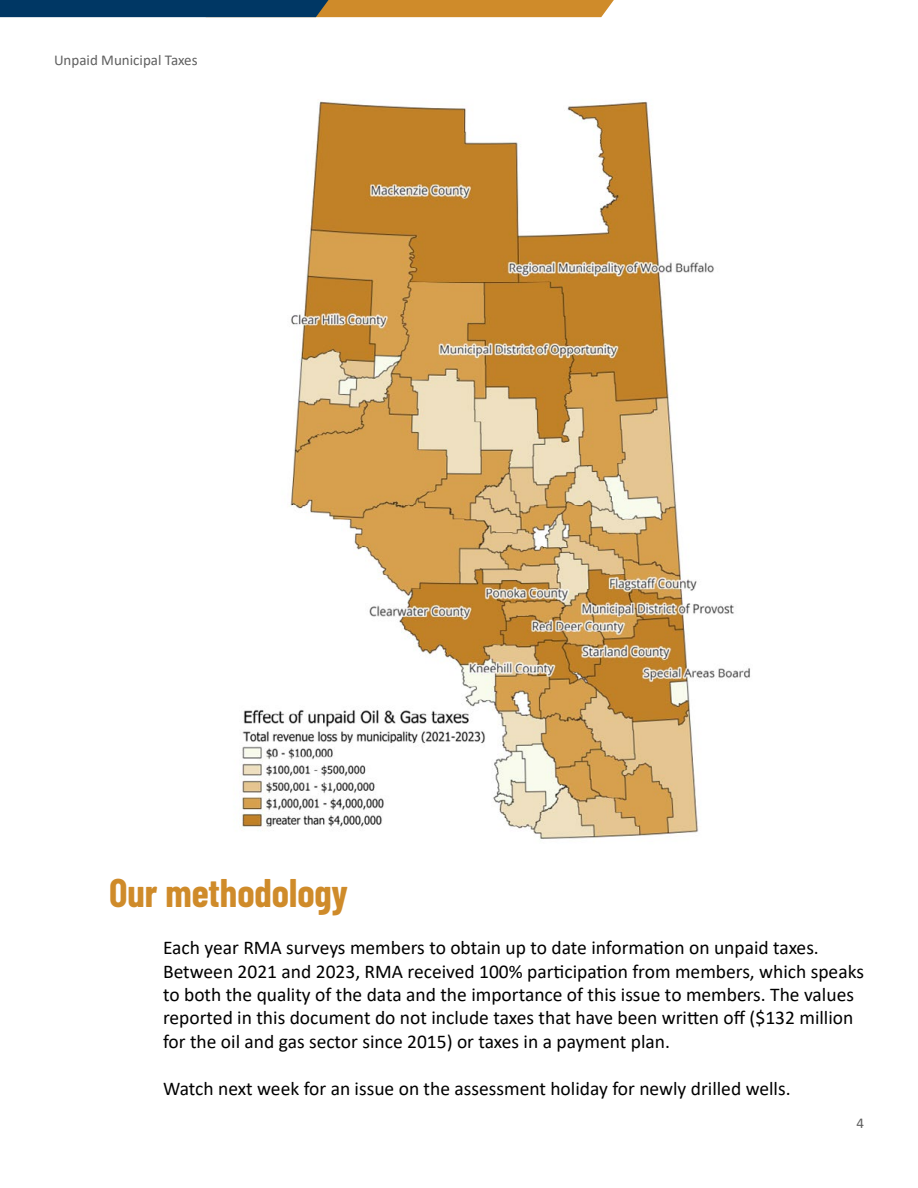
<style>
.page{position:relative;width:918px;height:1188px;background:#fff}
.page>*{position:absolute;margin:0;border:0;box-sizing:border-box;transform-origin:0 0}
.t1{font:700 39px "Barlow Condensed";color:#cf8b2a}
.t2{font:19.5px/23.4px "Calibri";color:#000}
.t3{font:15px "Calibri";color:#606060}
</style>
<div class="page">
<svg style="left:0;top:0;width:614px;height:17px;background:#625f4a"></svg>
<img style="left:242px;top:101px;width:508px;height:738px">
<p class="t3" style="left:54px;top:50px;width:145px">Unpaid Municipal Taxes</p>
<h1 class="t1" style="left:109px;top:866px;width:240px">Our methodology</h1>
<p class="t2" style="left:163px;top:935px;width:702px">Each year RMA surveys members to obtain up to date information on unpaid taxes.<br>Between 2021 and 2023, RMA received 100% participation from members, which speaks to both the quality of the data and the importance of this issue to members. The values reported in this document do not include taxes that have been written off ($132 million for the oil and gas sector since 2015) or taxes in a payment plan.</p>
<p class="t2" style="left:163px;top:1076px;width:629px">Watch next week for an issue on the assessment holiday for newly drilled wells.</p>
<p class="t3" style="left:856px;top:1113px;width:9px">4</p>
</div>
